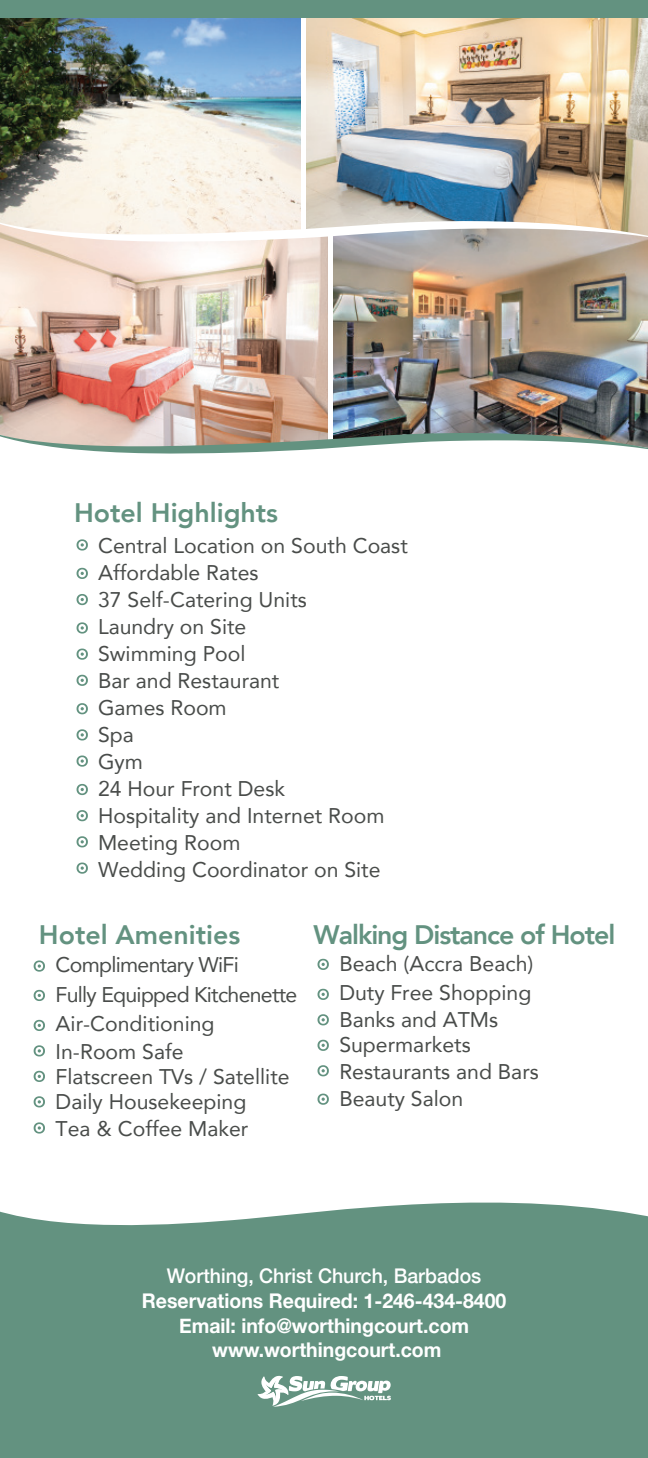
<style>
.page{position:relative;width:648px;height:1458px;background:#fff}
.page>*{position:absolute;margin:0;border:0;box-sizing:border-box;transform-origin:0 0}
.t1{font:800 26.78px "Avenir";color:#639280}
.t2{font:800 26.78px "Avenir";letter-spacing:-.04em;color:#639280}
.t3{font:21.15px/27px "Avenir";color:#494c4a}
.t4{font:21.15px "Avenir";letter-spacing:-.035em;color:#494c4a}
.t5{font:700 20.25px/24.8px "Helvetica Neue";color:#fff;text-align:center;scale:.96 1}
.t6{font:500 20.25px "Helvetica Neue";color:#fff;scale:.96 1}
</style>
<div class="page">
<div style="left:0;top:1202px;width:648px;height:256px;background:#639280"></div>
<img style="left:333px;top:242px;width:315px;height:185px">
<img style="left:0;top:242px;width:328px;height:185px">
<img style="left:306px;top:18px;width:342px;height:197px">
<img style="left:0;top:18px;width:303px;height:226px">
<svg style="left:0;top:215px;width:648px;height:27px"></svg>
<hr style="left:301px;top:0;width:4px;height:235px;background:#fff">
<hr style="left:328px;top:228px;width:4px;height:218px;background:#fff">
<img style="left:0;top:427px;width:648px;height:27px">
<div style="left:0;top:0;width:648px;height:18px;background:#639280"></div>
<svg style="left:257px;top:1373px;width:134px;height:34px"></svg>
<svg style="left:34px;top:1096px;width:11px;height:11px"></svg>
<svg style="left:34px;top:1122px;width:11px;height:12px"></svg>
<svg style="left:34px;top:1071px;width:11px;height:11px"></svg>
<svg style="left:34px;top:1045px;width:11px;height:12px"></svg>
<svg style="left:34px;top:1020px;width:11px;height:11px"></svg>
<svg style="left:34px;top:990px;width:11px;height:11px"></svg>
<svg style="left:34px;top:960px;width:11px;height:12px"></svg>
<svg style="left:318px;top:1094px;width:11px;height:11px"></svg>
<svg style="left:318px;top:1065px;width:11px;height:11px"></svg>
<svg style="left:318px;top:1040px;width:11px;height:11px"></svg>
<svg style="left:318px;top:1014px;width:11px;height:11px"></svg>
<svg style="left:318px;top:989px;width:11px;height:11px"></svg>
<svg style="left:318px;top:959px;width:11px;height:11px"></svg>
<svg style="left:77px;top:539px;width:11px;height:12px"></svg>
<svg style="left:77px;top:568px;width:11px;height:11px"></svg>
<svg style="left:77px;top:594px;width:11px;height:11px"></svg>
<svg style="left:77px;top:622px;width:11px;height:12px"></svg>
<svg style="left:77px;top:649px;width:11px;height:11px"></svg>
<svg style="left:77px;top:675px;width:11px;height:11px"></svg>
<svg style="left:77px;top:703px;width:11px;height:11px"></svg>
<svg style="left:77px;top:729px;width:11px;height:12px"></svg>
<svg style="left:77px;top:756px;width:11px;height:11px"></svg>
<svg style="left:77px;top:784px;width:11px;height:11px"></svg>
<svg style="left:77px;top:810px;width:11px;height:11px"></svg>
<svg style="left:77px;top:836px;width:11px;height:11px"></svg>
<svg style="left:77px;top:863px;width:11px;height:11px"></svg>
<p class="t1" style="left:74px;top:491px;width:206px">Hotel Highlights</p>
<p class="t3" style="left:98px;top:531px;width:311px">Central Location on South Coast<br>Affordable Rates<br>37 Self-Catering Units<br>Laundry on Site<br>Swimming Pool<br>Bar and Restaurant<br>Games Room<br>Spa<br>Gym<br>24 Hour Front Desk<br>Hospitality and Internet Room<br>Meeting Room<br>Wedding Coordinator on Site</p>
<p class="t1" style="left:39px;top:913px;width:203px">Hotel Amenities</p>
<p class="t4" style="left:56px;top:947px;width:185px">Complimentary WiFi</p>
<p class="t3" style="left:56px;top:1010px;width:236px;line-height:26.1px">Air-Conditioning<br>In-Room Safe<br>Flatscreen TVs / Satellite<br>Daily Housekeeping</p>
<p class="t3" style="left:56px;top:1115px;width:194px">Tea &amp; Coffee Maker</p>
<p class="t4" style="left:56px;top:978px;width:243px">Fully Equipped Kitchenette</p>
<p class="t2" style="left:314px;top:913px;width:303px">Walking Distance of Hotel</p>
<p class="t3" style="left:339px;top:949px;width:196px;line-height:29px">Beach (Accra Beach)<br>Duty Free Shopping</p>
<p class="t3" style="left:339px;top:1006px;width:160px;line-height:24.8px">Banks and ATMs<br>Supermarkets</p>
<p class="t3" style="left:339px;top:1057px;width:201px">Restaurants and Bars<br>Beauty Salon</p>
<p class="t6" style="left:167px;top:1260px;width:329px">Worthing, Christ Church, Barbados</p>
<p class="t5" style="left:142px;top:1289px;width:381px">Reservations Required: 1-246-434-8400<br>Email: info@worthingcourt.com www.worthingcourt.com</p>
</div>
